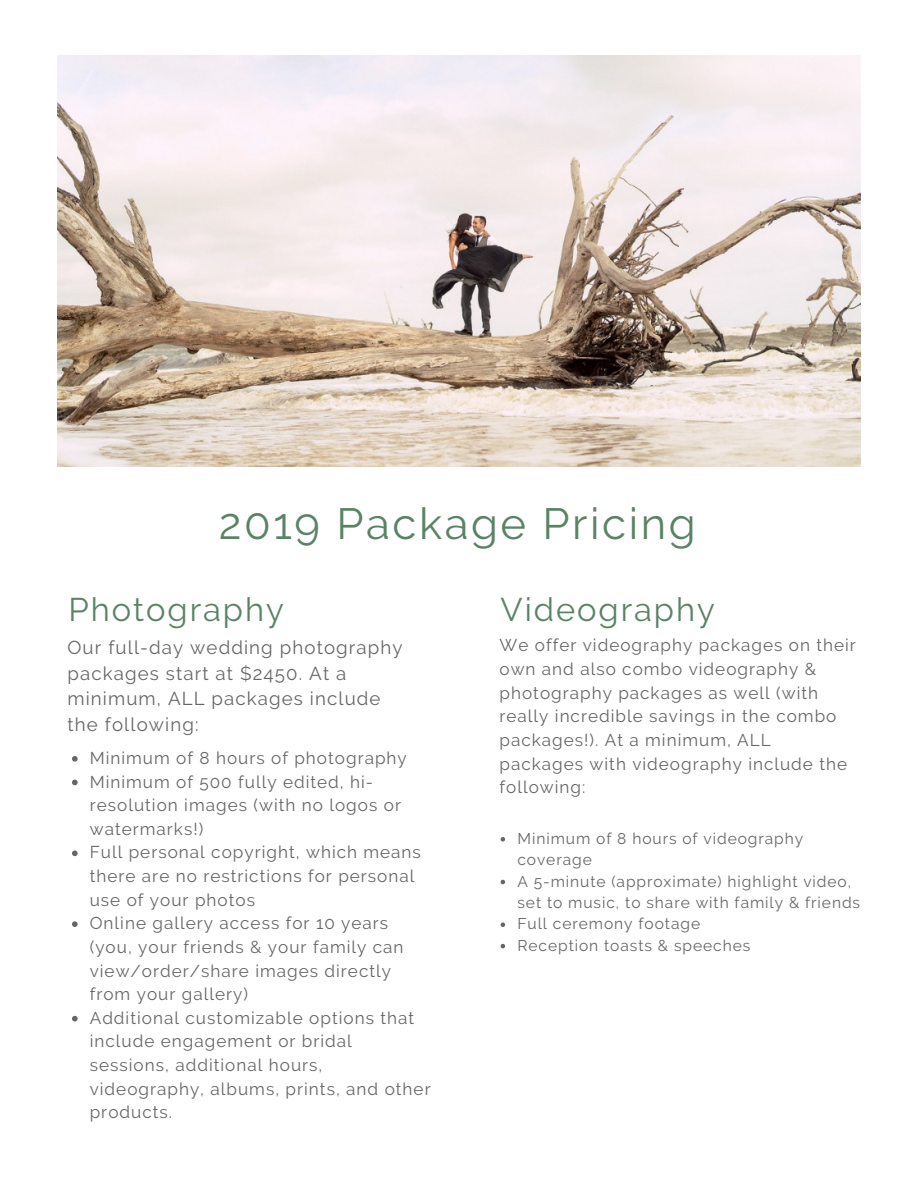
<style>
.page{position:relative;width:918px;height:1188px;background:#fff}
.page>*{position:absolute;margin:0;border:0;box-sizing:border-box;transform-origin:0 0}
.t1{font:43.65px "Raleway";letter-spacing:.06em;color:#5a8366}
.t2{font:32.7px "Raleway";letter-spacing:.06em;color:#5a8366}
.t3{font:18.75px/25.8px "Raleway";letter-spacing:.06em;color:#666}
.t4{font:17.1px/23.7px "Raleway";letter-spacing:.06em;color:#666}
.t5{font:15.6px/21.3px "Raleway";letter-spacing:.06em;color:#666}
</style>
<div class="page">
<img style="left:58px;top:55px;width:802px;height:412px">
<svg style="left:72px;top:756px;width:6px;height:6px"></svg>
<svg style="left:72px;top:780px;width:6px;height:5px"></svg>
<svg style="left:72px;top:850px;width:6px;height:6px"></svg>
<svg style="left:72px;top:921px;width:6px;height:6px"></svg>
<svg style="left:72px;top:1016px;width:6px;height:6px"></svg>
<svg style="left:501px;top:837px;width:4px;height:5px"></svg>
<svg style="left:501px;top:880px;width:4px;height:4px"></svg>
<svg style="left:501px;top:922px;width:4px;height:5px"></svg>
<svg style="left:501px;top:944px;width:4px;height:4px"></svg>
<h1 class="t1" style="left:219px;top:498px;width:479px">2019 Package Pricing</h1>
<h2 class="t2" style="left:69px;top:590px;width:217px">Photography</h2>
<h2 class="t2" style="left:501px;top:590px;width:216px">Videography</h2>
<p class="t3" style="left:68px;top:634px;width:337px">Our full-day wedding photography packages start at $2450. At a minimum, ALL packages include the following:</p>
<p class="t4" style="left:500px;top:633px;width:358px">We offer videography packages on their own and also combo videography &amp; photography packages as well (with really incredible savings in the combo packages!). At a minimum, ALL packages with videography include the following:</p>
<p class="t5" style="left:517px;top:828px;width:344px">Minimum of 8 hours of videography coverage<br>A 5-minute (approximate) highlight video, set to music, to share with family &amp; friends<br>Full ceremony footage<br>Reception toasts &amp; speeches</p>
<p class="t4" style="left:90px;top:746px;width:342px">Minimum of 8 hours of photography<br>Minimum of 500 fully edited, hi&shy;resolution images (with no logos or watermarks!)<br>Full personal copyright, which means there are no restrictions for personal use of your photos<br>Online gallery access for 10 years (you, your friends &amp; your family can view/order/share images directly from your gallery)<br>Additional customizable options that include engagement or bridal sessions, additional hours, videography, albums, prints, and other products.</p>
</div>
